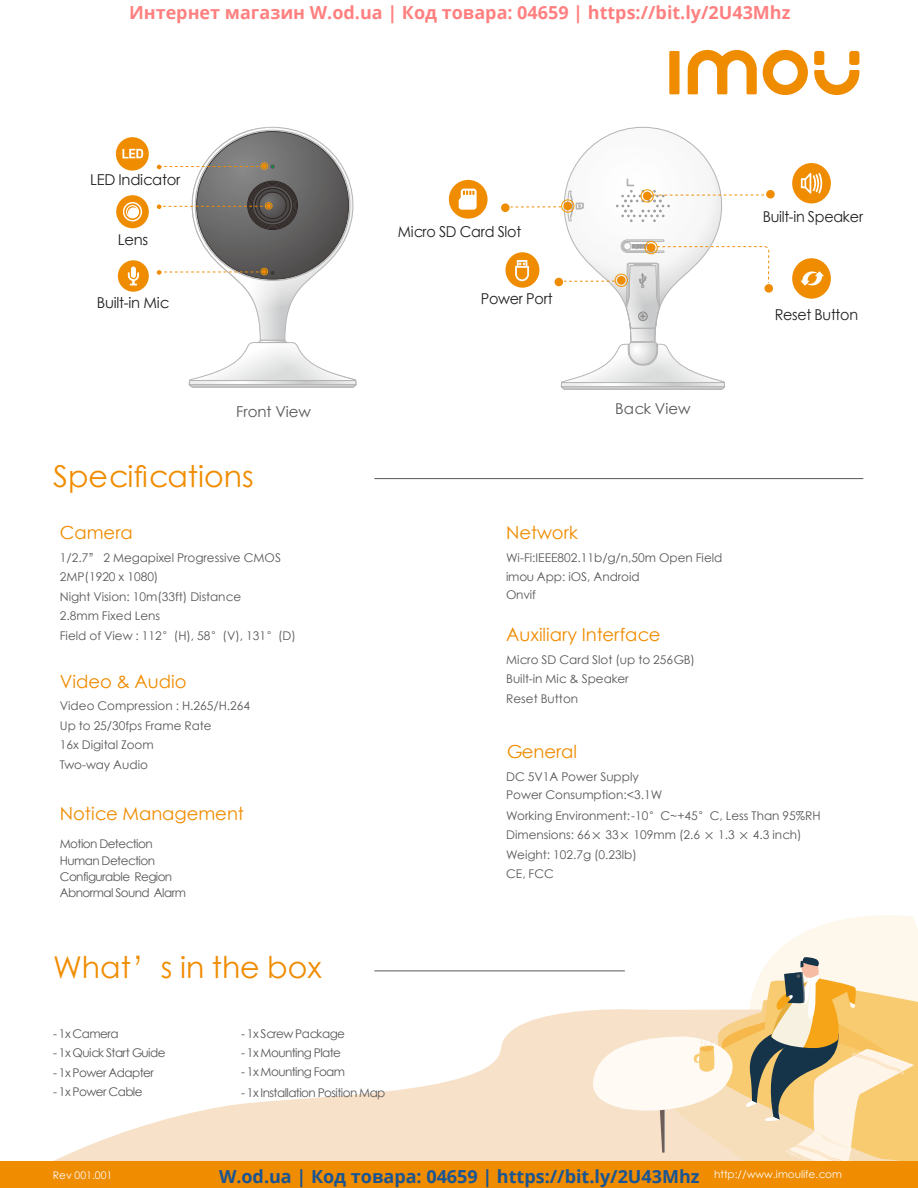
<style>
.page{position:relative;width:918px;height:1188px;background:#fff}
.page>*{position:absolute;margin:0;border:0;box-sizing:border-box;transform-origin:0 0}
.t1{font:30px "ST Xihei";color:#f08c00}
.t2{font:18px "ST Xihei";color:#f08c00}
.t3{font:700 18px "Open Sans";color:rgb(255 0 0/.5)}
.t4{font:700 18px "Open Sans";color:#195594}
.t5{font:15px "ST Xihei";letter-spacing:-.02em;color:#212121;scale:.96 1}
.t6{font:15px "ST Xihei";letter-spacing:-.02em;color:#212121}
.t7{font:15px "ST Xihei";color:#595757}
.t8{font:12px/19.5px "ST Xihei";color:#595757}
.t9{font:12px/16.6px "ST Xihei";letter-spacing:-.05em;color:#595757}
.t10{font:10.5px "ST Xihei";color:#fdfdfe}
</style>
<div class="page">
<svg style="left:54px;top:1010px;width:536px;height:151px"></svg>
<svg style="left:590px;top:915px;width:328px;height:246px"></svg>
<hr style="left:374px;top:478px;width:489px;height:1px;background:#595757">
<hr style="left:374px;top:971px;width:251px;height:1px;background:#595757">
<div style="left:0;top:1161px;width:918px;height:27px;background:#f08c00"></div>
<div style="left:669px;top:51px;width:10px;height:43px;background:#f08c00"></div>
<svg style="left:763px;top:50px;width:45px;height:45px"></svg>
<div style="left:814px;top:51px;width:10px;height:14px;background:#f08c00;border-radius:3px"></div>
<div style="left:849px;top:51px;width:10px;height:14px;background:#f08c00;border-radius:3px"></div>
<svg style="left:814px;top:70px;width:45px;height:25px"></svg>
<svg style="left:688px;top:50px;width:69px;height:44px"></svg>
<svg style="left:157px;top:127px;width:200px;height:261px"></svg>
<div style="left:116px;top:195px;width:33px;height:33px;background:#f08c00;border-radius:50%"></div>
<svg style="left:123px;top:202px;width:19px;height:19px"></svg>
<div style="left:118px;top:260px;width:31px;height:32px;background:#f08c00;border-radius:50%"></div>
<svg style="left:128px;top:267px;width:11px;height:19px"></svg>
<svg style="left:116px;top:137px;width:33px;height:34px"></svg>
<div style="left:449px;top:180px;width:39px;height:39px;background:#f08c00;border-radius:50%"></div>
<svg style="left:459px;top:189px;width:18px;height:21px"></svg>
<div style="left:766px;top:190px;width:9px;height:9px;background:#f08c00;border-radius:50%"></div>
<div style="left:792px;top:163px;width:39px;height:40px;background:#f08c00;border-radius:50%"></div>
<svg style="left:801px;top:173px;width:21px;height:21px"></svg>
<div style="left:792px;top:258px;width:39px;height:41px;background:#f08c00;border-radius:50%"></div>
<svg style="left:801px;top:271px;width:23px;height:15px"></svg>
<div style="left:764px;top:284px;width:9px;height:9px;background:#f08c00;border-radius:50%"></div>
<div style="left:506px;top:252px;width:33px;height:36px;background:#f08c00;border-radius:50%"></div>
<div style="left:501px;top:203px;width:9px;height:9px;background:#f08c00;border-radius:50%"></div>
<svg style="left:511px;top:127px;width:258px;height:263px"></svg>
<div style="left:561px;top:200px;width:13px;height:12px;border:1px solid #f29600;border-radius:50%"></div>
<div style="left:564px;top:202px;width:8px;height:8px;background:#f08c00;border-radius:50%"></div>
<h2 class="t3" style="left:129px;top:0;width:663px">Интернет магазин W.od.ua | Код товара: 04659 | https://bit.ly/2U43Mhz</h2>
<p class="t6" style="left:90px;top:169px;width:92px">LED Indicator</p>
<p class="t6" style="left:118px;top:229px;width:32px">Lens</p>
<p class="t6" style="left:97px;top:292px;width:74px">Built-in Mic</p>
<p class="t5" style="left:398px;top:221px;width:130px">Micro SD Card Slot</p>
<p class="t5" style="left:481px;top:288px;width:76px">Power Port</p>
<p class="t7" style="left:236px;top:401px;width:76px">Front View</p>
<p class="t7" style="left:615px;top:397px;width:77px">Back View</p>
<h1 class="t1" style="left:53px;top:455px;width:202px">Specifications</h1>
<h2 class="t2" style="left:60px;top:520px;width:74px">Camera</h2>
<p class="t8" style="left:60px;top:547px;width:238px">1/2.7” 2 Megapixel Progressive CMOS<br>2MP(1920 x 1080)<br>Night Vision: 10m(33ft) Distance<br>2.8mm Fixed Lens<br>Field of View : 112°(H), 58°(V), 131°(D)</p>
<h2 class="t2" style="left:60px;top:668px;width:128px">Video &amp; Audio</h2>
<p class="t8" style="left:60px;top:696px;width:192px">Video Compression : H.265/H.264</p>
<p class="t8" style="left:60px;top:716px;width:153px">Up to 25/30fps Frame Rate</p>
<h2 class="t2" style="left:506px;top:520px;width:74px">Network</h2>
<p class="t8" style="left:506px;top:548px;width:218px;line-height:18.9px">Wi-Fi:IEEE802.11b/g/n,50m Open Field imou App: iOS, Android</p>
<p class="t8" style="left:506px;top:585px;width:31px">Onvif</p>
<h2 class="t2" style="left:506px;top:622px;width:156px">Auxiliary Interface</h2>
<p class="t8" style="left:506px;top:649px;width:190px">Micro SD Card Slot (up to 256GB)<br>Built-in Mic &amp; Speaker<br>Reset Button</p>
<p class="t5" style="left:763px;top:206px;width:106px">Built-in Speaker</p>
<p class="t5" style="left:775px;top:304px;width:88px">Reset Button</p>
<p class="t8" style="left:60px;top:735px;width:95px">16x Digital Zoom<br>Two-way Audio</p>
<h2 class="t2" style="left:60px;top:801px;width:186px">Notice Management</h2>
<p class="t9" style="left:60px;top:835px;width:97px">Motion Detection<br>Human Detection</p>
<p class="t9" style="left:60px;top:868px;width:114px">Configurable Region</p>
<p class="t9" style="left:60px;top:884px;width:128px">Abnormal Sound Alarm</p>
<h1 class="t1" style="left:53px;top:946px;width:270px">What’s in the box</h1>
<p class="t9" style="left:53px;top:1025px;width:67px">- 1x Camera</p>
<p class="t9" style="left:53px;top:1044px;width:114px">- 1x Quick Start Guide</p>
<p class="t9" style="left:53px;top:1064px;width:102px">- 1x Power Adapter</p>
<p class="t9" style="left:53px;top:1083px;width:91px">- 1x Power Cable</p>
<p class="t9" style="left:241px;top:1025px;width:105px">- 1x Screw Package</p>
<p class="t9" style="left:241px;top:1044px;width:101px">- 1x Mounting Plate</p>
<p class="t9" style="left:241px;top:1084px;width:146px">- 1x Installation Position Map</p>
<p class="t9" style="left:241px;top:1063px;width:106px">- 1x Mounting Foam</p>
<h2 class="t2" style="left:506px;top:739px;width:73px">General</h2>
<p class="t8" style="left:506px;top:767px;width:158px;line-height:18.8px">DC 5V1A Power Supply<br>Power Consumption:&lt;3.1W</p>
<p class="t8" style="left:506px;top:805px;width:316px">Working Environment:-10°C~+45°C, Less Than 95%RH<br>Dimensions: 66× 33× 109mm (2.6 × 1.3 × 4.3 inch)<br>Weight: 102.7g (0.23lb)<br>CE, FCC</p>
<h2 class="t4" style="left:219px;top:1164px;width:482px">W.od.ua | Код товара: 04659 | https://bit.ly/2U43Mhz</h2>
<p class="t10" style="left:53px;top:1168px;width:61px">Rev 001.001</p>
<p class="t10" style="left:714px;top:1167px;width:129px">http://www.imoulife.com</p>
</div>
